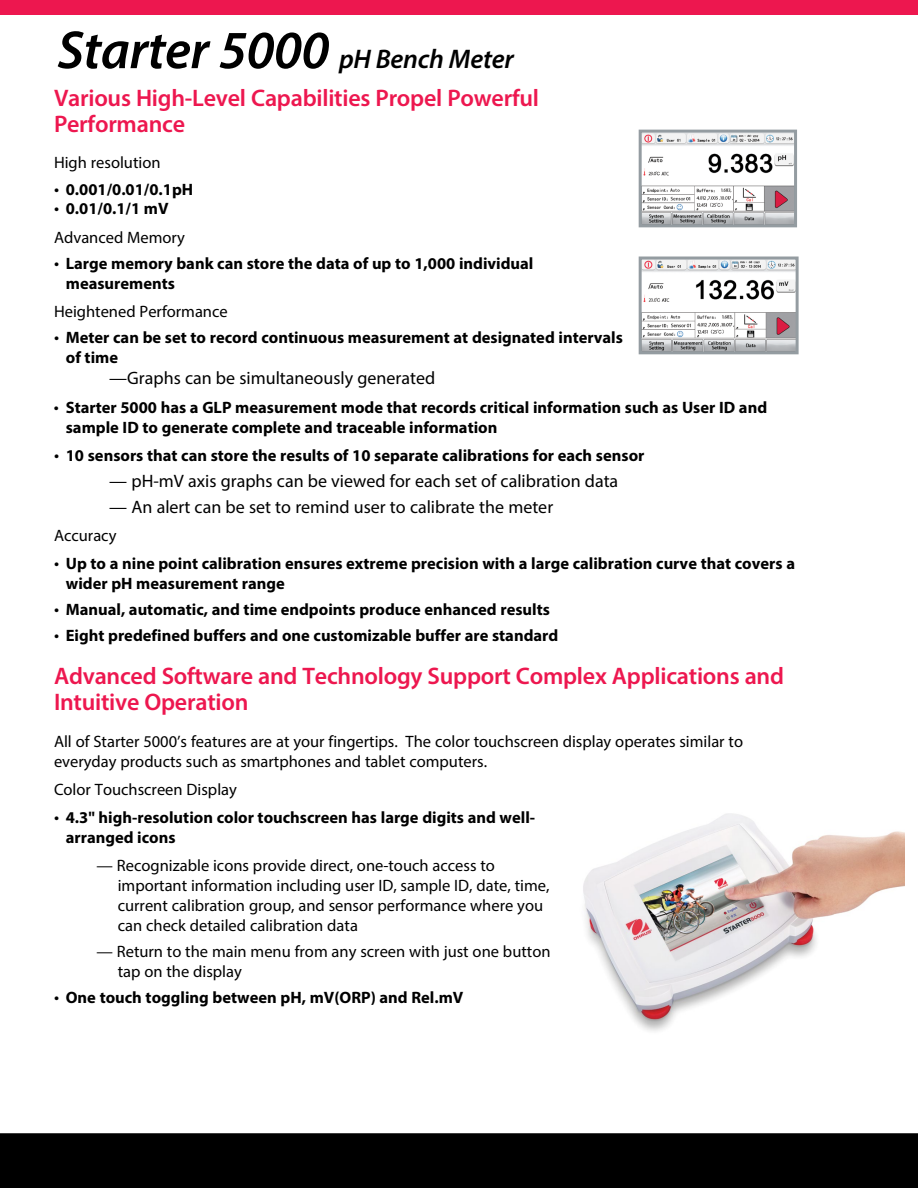
<style>
.page{position:relative;width:918px;height:1188px;background:#fff}
.page>*{position:absolute;margin:0;border:0;box-sizing:border-box;transform-origin:0 0}
.t1{font:italic 600 27px "Myriad Pro";letter-spacing:-.01em;color:#000}
.t2{font:600 24px/25.8px "Myriad Pro";letter-spacing:-.01em;color:#ed174f}
.t3{font:18px "Myriad Pro";color:#000}
.t4{font:700 16.5px/19.8px "Myriad Pro";color:#000}
.t5{font:16.5px/19.8px "Myriad Pro";color:#000}
.s1{font-size:54px}
.s2{font-weight:400;font-size:18px}
.s3{font-size:18px}
.s4{font-weight:700}
</style>
<div class="page">
<div style="left:0;top:0;width:918px;height:15px;background:#ed174f"></div>
<div style="left:0;top:1133px;width:918px;height:55px;background:#000"></div>
<img style="left:583px;top:813px;width:321px;height:218px">
<img style="left:643px;top:134px;width:150px;height:89px">
<div style="left:639px;top:130px;width:158px;height:97px;border:3px solid #949ca1"></div>
<img style="left:643px;top:261px;width:152px;height:89px">
<div style="left:639px;top:257px;width:160px;height:97px;border:3px solid #949ca1"></div>
<h1 class="t1" style="left:57px;top:42px;width:458px"><span class="s1">Starter 5000</span> pH Bench Meter</h1>
<h2 class="t2" style="left:54px;top:84px;width:487px">Various High-Level Capabilities Propel Powerful<br>Performance</h2>
<p class="t5" style="left:54px;top:153px;width:108px">High resolution</p>
<p class="t4" style="left:54px;top:179px;width:141px"><span class="s2">•</span> 0.001/0.01/0.1pH</p>
<p class="t5" style="left:54px;top:194px;width:132px;line-height:28.3px"><span class="s3">•</span> <span class="s4">0.01/0.1/1 mV<br></span>Advanced Memory</p>
<p class="t4" style="left:66px;top:253px;width:469px;text-indent:-12px"><span class="s2">•</span> Large memory bank can store the data of up to 1,000 individual measurements</p>
<p class="t5" style="left:54px;top:301px;width:175px">Heightened Performance</p>
<p class="t4" style="left:66px;top:327px;width:559px;text-indent:-12px"><span class="s2">•</span> Meter can be set to record continuous measurement at designated intervals of time</p>
<p class="t3" style="left:109px;top:367px;width:327px">—Graphs can be simultaneously generated</p>
<p class="t4" style="left:66px;top:397px;width:703px;text-indent:-12px"><span class="s2">•</span> Starter 5000 has a GLP measurement mode that records critical information such as User ID and sample ID to generate complete and traceable information</p>
<p class="t4" style="left:54px;top:445px;width:592px"><span class="s2">•</span> 10 sensors that can store the results of 10 separate calibrations for each sensor</p>
<p class="t3" style="left:109px;top:470px;width:511px">— pH-mV axis graphs can be viewed for each set of calibration data</p>
<p class="t3" style="left:109px;top:495px;width:445px">— An alert can be set to remind user to calibrate the meter</p>
<p class="t5" style="left:54px;top:525px;width:64px">Accuracy</p>
<p class="t4" style="left:66px;top:553px;width:731px;text-indent:-12px"><span class="s2">•</span> Up to a nine point calibration ensures extreme precision with a large calibration curve that covers a wider pH measurement range</p>
<p class="t4" style="left:54px;top:599px;width:497px"><span class="s2">•</span> Manual, automatic, and time endpoints produce enhanced results</p>
<p class="t4" style="left:54px;top:625px;width:506px"><span class="s2">•</span> Eight predefined buffers and one customizable buffer are standard</p>
<h2 class="t2" style="left:54px;top:663px;width:732px">Advanced Software and Technology Support Complex Applications and<br>Intuitive Operation</h2>
<p class="t5" style="left:54px;top:731px;width:691px">All of Starter 5000’s features are at your fingertips. The color touchscreen display operates similar to everyday products such as smartphones and tablet computers.</p>
<p class="t5" style="left:54px;top:779px;width:184px">Color Touchscreen Display</p>
<p class="t4" style="left:66px;top:807px;width:471px;text-indent:-12px"><span class="s2">•</span> 4.3" high-resolution color touchscreen has large digits and well&shy;arranged icons</p>
<p class="t5" style="left:118px;top:856px;width:433px;text-indent:-21px">— Recognizable icons provide direct, one-touch access to important information including user ID, sample ID, date, time, current calibration group, and sensor performance where you can check detailed calibration data</p>
<p class="t5" style="left:118px;top:941px;width:434px;text-indent:-21px">— Return to the main menu from any screen with just one button tap on the display</p>
<p class="t4" style="left:54px;top:987px;width:411px"><span class="s2">•</span> One touch toggling between pH, mV(ORP) and Rel.mV</p>
</div>
